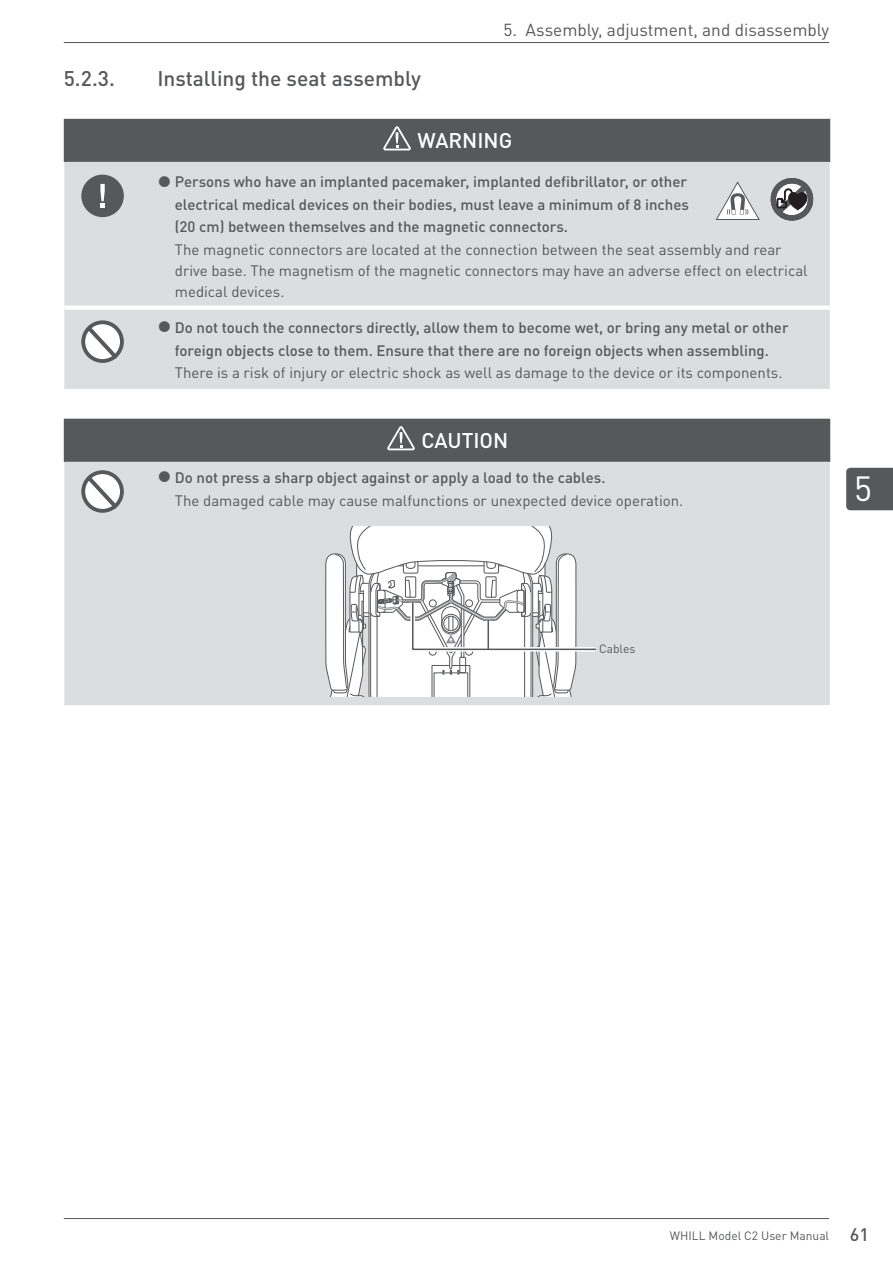
<style>
.page{position:relative;width:893px;height:1263px;background:#fff}
.page>*{position:absolute;margin:0;border:0;box-sizing:border-box;transform-origin:0 0}
.t1{font:34.5px "DIN Pro";color:#fff}
.t2{font:500 21px "DIN Pro";color:#57585a}
.Table_Title{font:500 21px "DIN Pro";color:#fff}
.t3{font:17.25px "DIN Pro";color:#57585a}
.t4{font:500 15px/22.5px "DIN Pro";color:#57585a}
.Warning_Text{font:15px/21px "DIN Pro";color:#57585a}
.Figure_Lable{font:12px "DIN Pro";color:#57585a}
.s1{font-weight:500;font-size:18px}
</style>
<div class="page">
<hr style="left:64px;top:1218px;width:765px;height:1px;background:#57585a">
<hr style="left:64px;top:42px;width:765px;height:1px;background:#57585a">
<div style="left:846px;top:468px;width:47px;height:42px;background:#57585a"></div>
<div style="left:64px;top:119px;width:766px;height:43px;background:#57585a"></div>
<div style="left:64px;top:162px;width:766px;height:227px;background:#dcdddf"></div>
<div style="left:64px;top:305px;width:77px;height:5px;background:#fff"></div>
<div style="left:141px;top:305px;width:689px;height:5px;background:#fff"></div>
<svg style="left:383px;top:126px;width:28px;height:25px"></svg>
<div style="left:81px;top:175px;width:43px;height:42px;background:#57585a;border-radius:50%"></div>
<svg style="left:100px;top:184px;width:5px;height:24px"></svg>
<svg style="left:81px;top:320px;width:43px;height:43px"></svg>
<div style="left:64px;top:419px;width:766px;height:43px;background:#57585a"></div>
<div style="left:64px;top:462px;width:766px;height:243px;background:#dcdddf"></div>
<svg style="left:387px;top:426px;width:28px;height:25px"></svg>
<svg style="left:81px;top:470px;width:43px;height:43px"></svg>
<svg style="left:325px;top:526px;width:274px;height:171px"></svg>
<hr style="left:487px;top:621px;width:2px;height:28px;background:#57585a">
<svg style="left:716px;top:182px;width:44px;height:38px"></svg>
<svg style="left:768px;top:176px;width:47px;height:47px;background:#969698"></svg>
<svg style="left:159px;top:176px;width:11px;height:11px"></svg>
<svg style="left:159px;top:321px;width:11px;height:11px"></svg>
<svg style="left:159px;top:471px;width:11px;height:11px"></svg>
<p class="t2" style="left:64px;top:62px;width:53px">5.2.3.</p>
<p class="t2" style="left:157px;top:62px;width:265px">Installing the seat assembly</p>
<p class="t3" style="left:503px;top:17px;width:327px">5. Assembly, adjustment, and disassembly</p>
<p class="Table_Title" style="left:417px;top:124px;width:96px">WARNING</p>
<p class="t4" style="left:175px;top:170px;width:516px">Persons who have an implanted pacemaker, implanted defibrillator, or other electrical medical devices on their bodies, must leave a minimum of 8 inches (20 cm) between themselves and the magnetic connectors.</p>
<p class="Warning_Text" style="left:175px;top:238px;width:634px">The magnetic connectors are located at the connection between the seat assembly and rear drive base. The magnetism of the magnetic connectors may have an adverse effect on electrical medical devices.</p>
<p class="t4" style="left:175px;top:316px;width:615px">Do not touch the connectors directly, allow them to become wet, or bring any metal or other foreign objects close to them. Ensure that there are no foreign objects when assembling.</p>
<p class="Warning_Text" style="left:175px;top:361px;width:609px">There is a risk of injury or electric shock as well as damage to the device or its components.</p>
<p class="Table_Title" style="left:421px;top:424px;width:88px">CAUTION</p>
<p class="t4" style="left:175px;top:465px;width:432px">Do not press a sharp object against or apply a load to the cables.</p>
<p class="Warning_Text" style="left:175px;top:489px;width:510px">The damaged cable may cause malfunctions or unexpected device operation.</p>
<h1 class="t1" style="left:854px;top:462px;width:20px">5</h1>
<p class="Figure_Lable" style="left:599px;top:640px;width:38px">Cables</p>
<p class="Figure_Lable" style="left:670px;top:1226px;width:201px">WHILL Model C2 User Manual <span class="s1">61</span></p>
</div>
